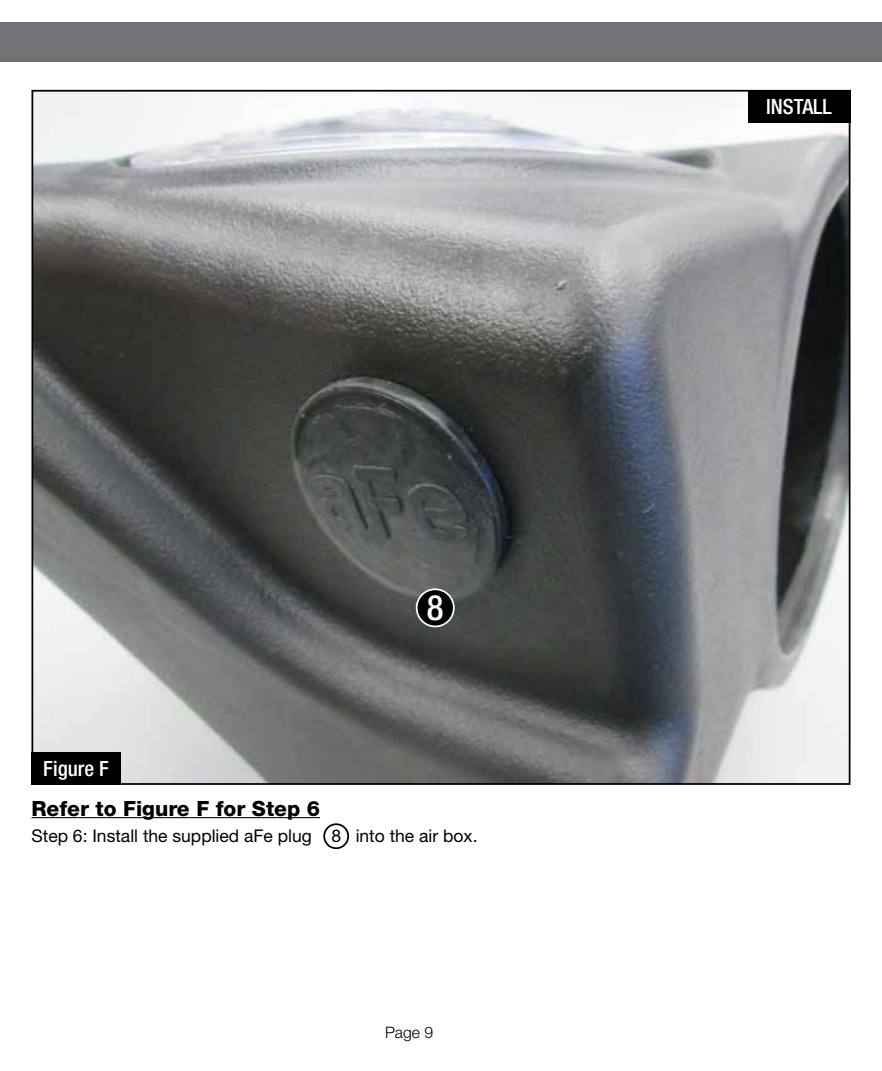
<style>
.page{position:relative;width:882px;height:1071px;background:#fff}
.page>*{position:absolute;margin:0;border:0;box-sizing:border-box;transform-origin:0 0}
.t1{font:500 condensed 35px "Helvetica Neue";color:#fff}
.t2{font:800 21px "Helvetica Neue";color:#000}
.t3{font:500 condensed 21px "Helvetica Neue";color:#fff}
.t4{font:17.5px "Helvetica Neue";color:#000}
.t5{font:300 15.75px "Helvetica Neue";color:#000}
</style>
<div class="page">
<div style="left:0;top:23px;width:882px;height:39px;background:#717275"></div>
<img style="left:35px;top:93px;width:812px;height:689px">
<hr style="left:32px;top:817px;width:288px;height:1px;background:#000">
<div style="left:32px;top:752px;width:89px;height:33px;background:#000"></div>
<div style="left:748px;top:90px;width:102px;height:33px;background:#000"></div>
<div style="left:323px;top:823px;width:26px;height:26px;border:2px solid #000;border-radius:50%"></div>
<div style="left:417px;top:589px;width:37px;height:37px;background:#000;border-radius:50%"></div>
<div style="left:416px;top:588px;width:39px;height:39px;border:2px solid #fff;border-radius:50%"></div>
<div style="left:427px;top:592px;width:17px;height:28px;background:#000"></div>
<p class="t3" style="left:43px;top:756px;width:67px">Figure F</p>
<h1 class="t1" style="left:427px;top:586px;width:18px">8</h1>
<p class="t2" style="left:32px;top:796px;width:290px">Refer to Figure F for Step 6</p>
<p class="t4" style="left:32px;top:825px;width:448px">Step 6: Install the supplied aFe plug 8 into the air box.</p>
<p class="t5" style="left:385px;top:1023px;width:50px">Page 9</p>
<p class="t3" style="left:766px;top:95px;width:67px">INSTALL</p>
</div>
